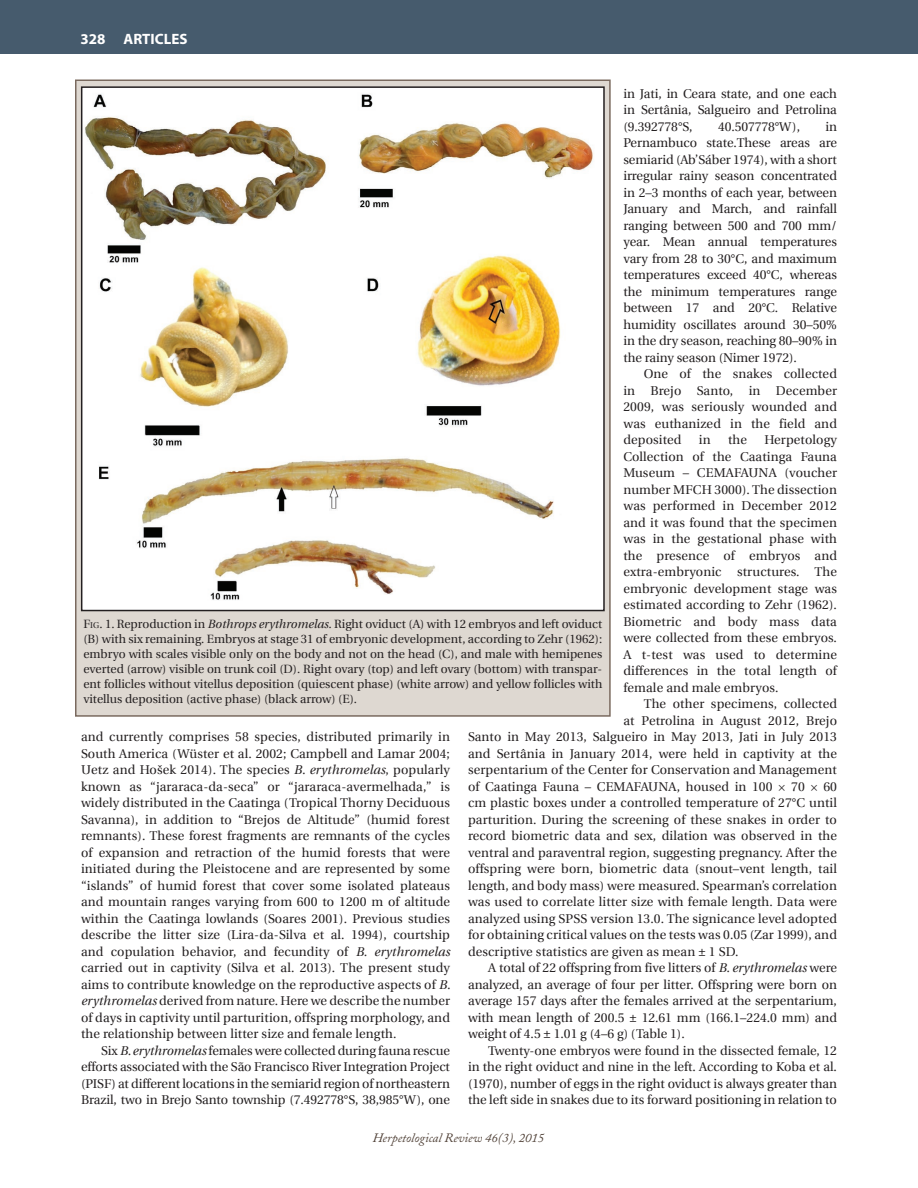
<style>
.page{position:relative;width:918px;height:1188px;background:#fff}
.page>*{position:absolute;margin:0;border:0;box-sizing:border-box;transform-origin:0 0}
.t1{font:700 15px "Myriad Pro";color:#fff}
.t2{font:12.75px/16.5px "Utopia";letter-spacing:.01em;color:#231f20;text-align:justify}
.t3{font:italic 12.75px "Adobe Caslon";color:#504137}
.t4{font:12px/15px "Utopia";color:#231f20;text-align:justify}
.s1{font-family:"Minion Pro"}
.s2{font-style:italic}
.s3{font-style:inherit}
.s4{font-size:8.4px}
</style>
<div class="page">
<div style="left:0;top:0;width:918px;height:54px;background:#465b6d"></div>
<div style="left:75px;top:80px;width:536px;height:637px;background:#ded8d1;border:2px solid #7a6a5f"></div>
<img style="left:84px;top:89px;width:518px;height:519px">
<div style="left:81px;top:86px;width:524px;height:525px;border:2px solid #231f20"></div>
<p class="t1" style="left:80px;top:29px;width:109px">328 ARTICLES</p>
<p class="t2" style="left:623px;top:85px;width:215px">in Jati, in Ceara state, and one each in Sertânia, Salgueiro and Petrolina (9.392778°S,</p>
<p class="t2" style="left:623px;top:118px;width:215px;text-indent:202px">in Pernambuco state.These areas are semiarid (Ab’Sáber 1974), with a short irregular rainy season concentrated in 2–3 months of each year, between January and March, and rainfall ranging between 500 and 700 mm/ year. Mean annual temperatures vary from 28 to 30°C, and maximum temperatures exceed 40°C, whereas the minimum temperatures range between 17 and 20°C. Relative humidity oscillates around 30–50% in the dry season, reaching 80–90% in the rainy season (Nimer 1972).</p>
<p class="t2" style="left:623px;top:366px;width:215px;text-indent:20px">One of the snakes collected in Brejo Santo, in December 2009, was seriously wounded and was euthanized in the field and deposited</p>
<p class="t2" style="left:718px;top:118px;width:84px">40.507778°W),</p>
<p class="t2" style="left:623px;top:432px;width:215px;text-indent:141px">Herpetology Collection of the Caatinga Fauna Museum – CEMAFAUNA (voucher number MFCH 3000). The dissection was performed in December 2012 and it was found that the specimen was in the gestational phase with the presence of embryos and extra-embryonic structures. The embryonic development stage was estimated according to Zehr (1962).<br>Biometric and body mass data were collected from these embryos.<br>A t-test was used to determine differences in the total length of female and male embryos.</p>
<p class="t2" style="left:644px;top:696px;width:195px">The other specimens, collected</p>
<p class="t2" style="left:623px;top:712px;width:215px">at Petrolina in August 2012, Brejo</p>
<p class="t2" style="left:468px;top:729px;width:370px">Santo in May 2013, Salgueiro in May 2013, Jati in July 2013</p>
<p class="t2" style="left:468px;top:745px;width:370px">and Sertânia in January 2014, were held in captivity at the</p>
<p class="t2" style="left:468px;top:762px;width:370px">serpentarium of the Center for Conservation and Management</p>
<p class="t2" style="left:468px;top:778px;width:370px">of Caatinga Fauna – CEMAFAUNA, housed in 100 <span class="s1">×</span> 70 <span class="s1">×</span> 60</p>
<p class="t2" style="left:468px;top:795px;width:371px">cm plastic boxes under a controlled temperature of 27°C until</p>
<p class="t2" style="left:468px;top:811px;width:370px">parturition. During the screening of these snakes in order to</p>
<p class="t2" style="left:468px;top:828px;width:370px">record biometric data and sex, dilation was observed in the</p>
<p class="t2" style="left:468px;top:844px;width:370px">ventral and paraventral region, suggesting pregnancy. After the</p>
<p class="t2" style="left:468px;top:861px;width:370px">offspring were born, biometric data (snout–vent length, tail</p>
<p class="t2" style="left:468px;top:877px;width:371px">length, and body mass) were measured. Spearman’s correlation</p>
<p class="t2" style="left:468px;top:894px;width:371px">was used to correlate litter size with female length. Data were</p>
<p class="t2" style="left:468px;top:910px;width:370px">analyzed using SPSS version 13.0. The signicance level adopted</p>
<p class="t2" style="left:468px;top:927px;width:370px">for obtaining critical values on the tests was 0.05 (Zar 1999), and</p>
<p class="t2" style="left:468px;top:943px;width:272px">descriptive statistics are given as mean ± 1 SD.</p>
<p class="t2" style="left:468px;top:960px;width:370px;text-indent:20px">A total of 22 offspring from five litters of <span class="s2">B. erythromelas</span> were analyzed, an average of four per litter. Offspring were born on average 157 days after the females arrived at the serpentarium, with mean length of 200.5 ± 12.61 mm (166.1–224.0 mm) and weight of 4.5 ± 1.01 g (4–6 g) (Table 1).</p>
<p class="t2" style="left:468px;top:1042px;width:371px;text-indent:20px">Twenty-one embryos were found in the dissected female, 12 in the right oviduct and nine in the left. According to Koba et al. (1970), number of eggs in the right oviduct is always greater than the left side in snakes due to its forward positioning in relation to</p>
<p class="t2" style="left:699px;top:432px;width:13px">in</p>
<p class="t2" style="left:728px;top:432px;width:20px">the</p>
<p class="t4" style="left:83px;top:617px;width:520px"><span class="s3">F</span><span class="s4">ig</span><span class="s3">.</span> 1. Reproduction in <span class="s2">Bothrops erythromelas.</span> Right oviduct (A) with 12 embryos and left oviduct (B) with six remaining. Embryos at stage 31 of embryonic development, according to Zehr (1962): embryo with scales visible only on the body and not on the head (C), and male with hemipenes everted (arrow) visible on trunk coil (D). Right ovary (top) and left ovary (bottom) with transpar&shy;ent follicles without vitellus deposition (quiescent phase) (white arrow) and yellow follicles with vitellus deposition (active phase) (black arrow) (E).</p>
<p class="t2" style="left:81px;top:729px;width:371px">and currently comprises 58 species, distributed primarily in South America (Wüster et al. 2002; Campbell and Lamar 2004; Uetz and Hošek 2014). The species <span class="s2">B. erythromelas</span>, popularly known as “jararaca-da-seca” or “jararaca-avermelhada,” is widely distributed in the Caatinga (Tropical Thorny Deciduous Savanna), in addition to “Brejos de Altitude” (humid forest remnants). These forest fragments are remnants of the cycles of expansion and retraction of the humid forests that were initiated during the Pleistocene and are represented by some “islands” of humid forest that cover some isolated plateaus and mountain ranges varying from 600 to 1200 m of altitude within the Caatinga lowlands (Soares 2001). Previous studies describe the litter size (Lira-da-Silva et al. 1994), courtship and copulation behavior, and fecundity of <span class="s2">B. erythromelas </span>carried out in captivity (Silva et al. 2013). The present study aims to contribute knowledge on the reproductive aspects of <span class="s2">B. erythromelas</span> derived from nature. Here we describe the number of days in captivity until parturition, offspring morphology, and the relationship between litter size and female length.</p>
<p class="t2" style="left:81px;top:1042px;width:371px;text-indent:20px">Six <span class="s2">B. erythromelas</span> females were collected during fauna rescue efforts associated with the São Francisco River Integration Project (PISF) at different locations in the semiarid region of northeastern Brazil, two in Brejo Santo township (7.492778°S, 38,985°W), one</p>
<p class="t3" style="left:373px;top:1131px;width:173px">Herpetological Review 46(3), 2015</p>
</div>
